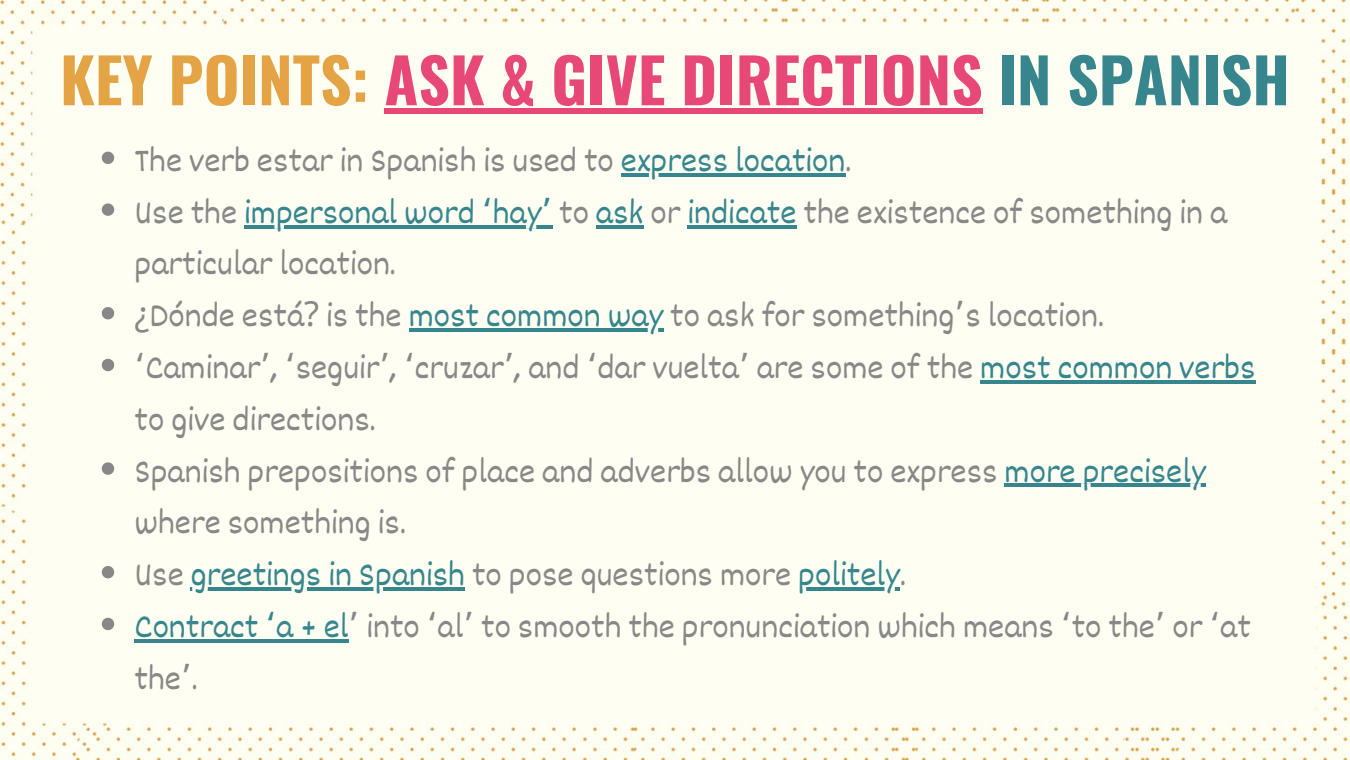
<style>
.page{position:relative;width:1350px;height:760px;background:#fff}
.page>*{position:absolute;margin:0;border:0;box-sizing:border-box;transform-origin:0 0}
.t1{font:700 61.5px "Oswald";color:#e84878}
.t2{font:34.5px/51.8px "Dekko";color:#888}
.t3{font:34.5px "Dekko";color:#37868e}
.s1{color:#e4a446}
.s2{color:#37868e}
.s3{font-family:"Noto Sans Gurmukhi";color:#37868e}
.s4{font-family:"Noto Sans"}
.s5{font-family:"Noto Sans Gurmukhi"}
.s6{color:#888}
</style>
<div class="page">
<div style="left:0;top:0;width:1350px;height:759px;background:#fefef2"></div>
<svg style="left:102px;top:152px;width:12px;height:12px"></svg>
<hr style="left:621px;top:173px;width:224px;height:3px;background:#37868e">
<svg style="left:102px;top:203px;width:12px;height:13px"></svg>
<hr style="left:244px;top:225px;width:308px;height:3px;background:#37868e">
<hr style="left:596px;top:225px;width:48px;height:3px;background:#37868e">
<hr style="left:687px;top:225px;width:110px;height:3px;background:#37868e">
<svg style="left:102px;top:307px;width:12px;height:12px"></svg>
<hr style="left:409px;top:328px;width:254px;height:4px;background:#37868e">
<svg style="left:102px;top:359px;width:12px;height:12px"></svg>
<hr style="left:980px;top:380px;width:276px;height:3px;background:#37868e">
<svg style="left:102px;top:462px;width:12px;height:12px"></svg>
<hr style="left:1005px;top:483px;width:201px;height:4px;background:#37868e">
<svg style="left:102px;top:566px;width:12px;height:12px"></svg>
<hr style="left:191px;top:587px;width:274px;height:3px;background:#37868e">
<hr style="left:798px;top:587px;width:102px;height:3px;background:#37868e">
<svg style="left:102px;top:617px;width:12px;height:13px"></svg>
<hr style="left:135px;top:639px;width:214px;height:3px;background:#37868e">
<div style="left:384px;top:109px;width:599px;height:5px;background:#e84878"></div>
<p class="t1" style="left:60px;top:32px;width:1231px"><span class="s1">KEY POINTS:</span> ASK &amp; GIVE DIRECTIONS <span class="s2">IN SPANISH</span></p>
<p class="t2" style="left:135px;top:133px;width:719px">The verb estar in Spanish is used to <span class="s2">express location</span>.</p>
<p class="t2" style="left:135px;top:185px;width:1094px">Use the <span class="s2">impersonal word</span> <span class="s3">‘</span><span class="s2">hay</span><span class="s3">’</span> to <span class="s2">ask</span> or <span class="s2">indicate</span> the existence of something in a particular location.</p>
<p class="t2" style="left:135px;top:288px;width:971px"><span class="s4">¿</span>Dónde está<span class="s4">?</span> is the <span class="s2">most common way</span> to ask for something<span class="s5">’</span>s location.</p>
<p class="t2" style="left:135px;top:340px;width:1122px"><span class="s5">‘</span>Caminar<span class="s5">’</span>, <span class="s5">‘</span>seguir<span class="s5">’</span>, <span class="s5">‘</span>cruzar<span class="s5">’</span>, and <span class="s5">‘</span>dar vuelta<span class="s5">’</span> are some of the <span class="s2">most common verbs </span>to give directions.</p>
<p class="t2" style="left:135px;top:443px;width:1073px">Spanish prepositions of place and adverbs allow you to express <span class="s2">more precisely </span>where something is.</p>
<p class="t3" style="left:135px;top:553px;width:773px"><span class="s6">Use</span> greetings in Spanish <span class="s6">to pose questions more</span> politely<span class="s6">.</span></p>
<p class="t2" style="left:135px;top:599px;width:1118px"><span class="s2">Contract</span> <span class="s3">‘</span><span class="s2">a + el</span><span class="s5">’</span> into <span class="s5">‘</span>al<span class="s5">’</span> to smooth the pronunciation which means <span class="s5">‘</span>to the<span class="s5">’</span> or <span class="s5">‘</span>at the<span class="s5">’</span>.</p>
</div>
